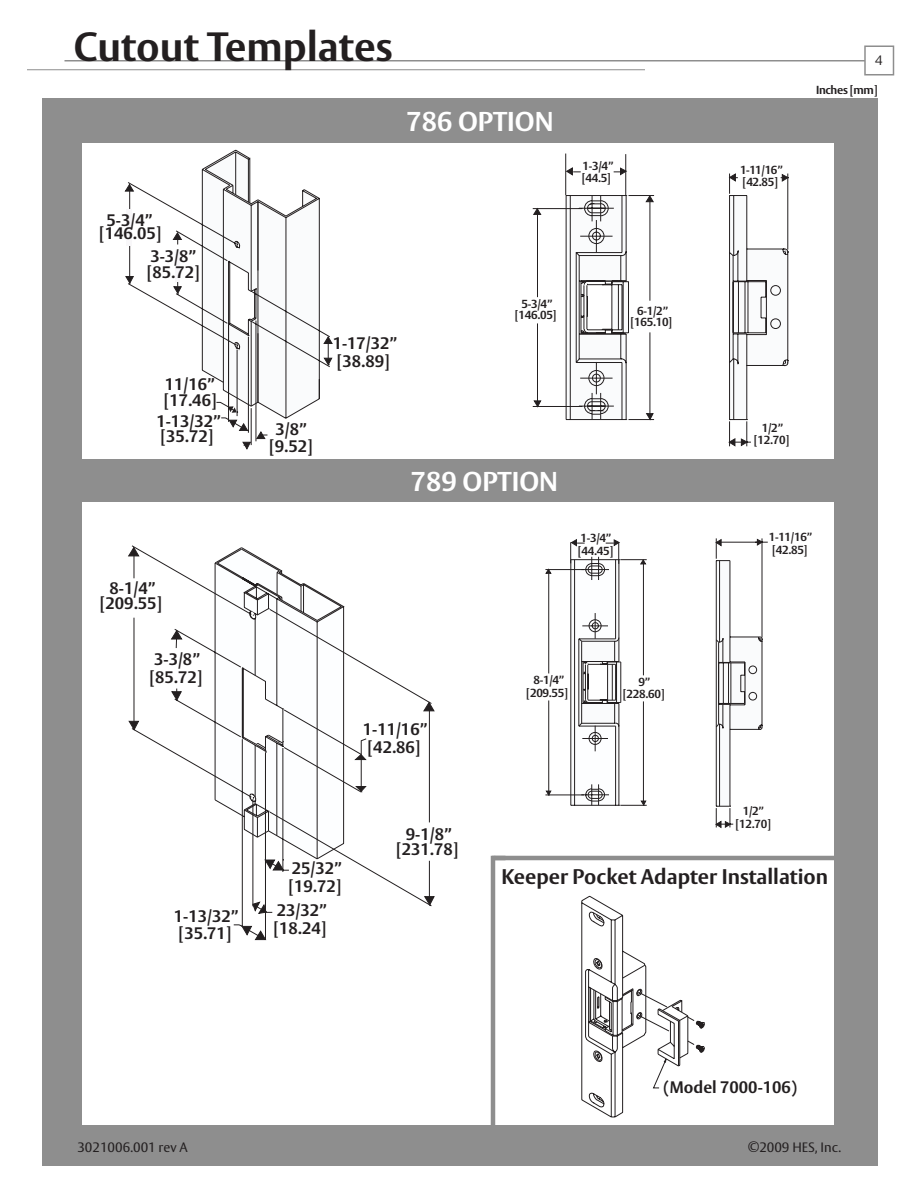
<style>
.page{position:relative;width:918px;height:1188px;background:#fff}
.page>*{position:absolute;margin:0;border:0;box-sizing:border-box;transform-origin:0 0}
.t1{font:700 40.5px "ASSA Vesta";color:#231f20}
.t2{font:700 27px "ASSA Vesta";color:#fff}
.t3{font:700 21px "ASSA Vesta";color:#231f20}
.t4{font:700 16.5px/17.5px "ASSA Vesta";color:#231f20}
.t5{font:13.5px "ASSA Vesta";color:#231f20}
.t6{font:300 13.5px "ASSA Vesta";color:#231f20}
.t7{font:700 11.55px/11.6px "ASSA Vesta";letter-spacing:-.025em;color:#231f20;text-align:center}
</style>
<div class="page">
<div style="left:43px;top:98px;width:835px;height:1068px;background:#8e8e8e"></div>
<div style="left:82px;top:144px;width:752px;height:981px;background:#fff"></div>
<div style="left:75px;top:459px;width:765px;height:43px;background:#8e8e8e"></div>
<svg style="left:132px;top:545px;width:122px;height:382px"></svg>
<svg style="left:265px;top:606px;width:401px;height:483px"></svg>
<svg style="left:171px;top:691px;width:12px;height:11px"></svg>
<svg style="left:171px;top:629px;width:12px;height:11px"></svg>
<svg style="left:128px;top:720px;width:12px;height:11px"></svg>
<svg style="left:128px;top:546px;width:12px;height:11px"></svg>
<svg style="left:355px;top:785px;width:12px;height:7px"></svg>
<svg style="left:354px;top:753px;width:13px;height:8px"></svg>
<svg style="left:424px;top:896px;width:11px;height:11px"></svg>
<svg style="left:423px;top:701px;width:12px;height:11px"></svg>
<svg style="left:215px;top:549px;width:129px;height:322px"></svg>
<svg style="left:252px;top:901px;width:15px;height:13px"></svg>
<svg style="left:241px;top:925px;width:26px;height:16px"></svg>
<hr style="left:361px;top:740px;width:1px;height:51px;background:#231f20">
<svg style="left:360px;top:738px;width:7px;height:4px"></svg>
<svg style="left:545px;top:568px;width:189px;height:260px"></svg>
<hr style="left:548px;top:573px;width:1px;height:100px;background:#231f20">
<hr style="left:548px;top:700px;width:1px;height:92px;background:#231f20">
<hr style="left:720px;top:542px;width:48px;height:1px;background:#231f20">
<svg style="left:546px;top:569px;width:5px;height:5px"></svg>
<svg style="left:546px;top:791px;width:5px;height:5px"></svg>
<svg style="left:715px;top:821px;width:16px;height:7px"></svg>
<svg style="left:570px;top:538px;width:193px;height:269px"></svg>
<hr style="left:492px;top:856px;width:345px;height:4px;background:#8e8e8e">
<hr style="left:491px;top:856px;width:4px;height:299px;background:#8e8e8e">
<svg style="left:581px;top:895px;width:108px;height:223px"></svg>
<svg style="left:128px;top:149px;width:112px;height:221px"></svg>
<svg style="left:173px;top:286px;width:10px;height:9px"></svg>
<svg style="left:172px;top:231px;width:11px;height:10px"></svg>
<svg style="left:125px;top:275px;width:10px;height:10px"></svg>
<svg style="left:124px;top:183px;width:11px;height:9px"></svg>
<svg style="left:202px;top:152px;width:131px;height:298px"></svg>
<hr style="left:176px;top:254px;width:4px;height:27px;background:#f8f7f9">
<div style="left:126px;top:210px;width:6px;height:36px;background:#f8f7f9"></div>
<svg style="left:532px;top:195px;width:123px;height:225px"></svg>
<hr style="left:537px;top:213px;width:1px;height:84px;background:#231f20">
<hr style="left:537px;top:323px;width:1px;height:79px;background:#231f20">
<svg style="left:566px;top:195px;width:88px;height:225px"></svg>
<svg style="left:533px;top:208px;width:9px;height:7px"></svg>
<svg style="left:534px;top:400px;width:7px;height:8px"></svg>
<svg style="left:728px;top:173px;width:61px;height:273px"></svg>
<hr style="left:625px;top:154px;width:1px;height:42px;background:#231f20">
<hr style="left:565px;top:154px;width:1px;height:41px;background:#231f20">
<svg style="left:566px;top:167px;width:15px;height:9px"></svg>
<svg style="left:614px;top:167px;width:13px;height:8px"></svg>
<hr style="left:64px;top:60px;width:816px;height:2px;background:#8e8e8e">
<div style="left:864px;top:45px;width:30px;height:30px;background:#fff;border:2px solid #8e8e8e"></div>
<hr style="left:27px;top:69px;width:618px;height:1px;background:#8e8e8e">
<h1 class="t1" style="left:74px;top:22px;width:320px">Cutout Templates</h1>
<h2 class="t2" style="left:406px;top:105px;width:149px">786 OPTION</h2>
<p class="t4" style="left:99px;top:214px;width:64px;line-height:13.6px;text-align:center">5-3/4” [146.05]</p>
<p class="t4" style="left:147px;top:248px;width:54px;line-height:16.6px">3-3/8” [85.72]</p>
<p class="t4" style="left:164px;top:376px;width:54px;line-height:16.6px">11/16” [17.46]</p>
<p class="t4" style="left:156px;top:414px;width:66px;line-height:15.1px">1-13/32” [35.72]</p>
<p class="t4" style="left:269px;top:422px;width:45px;line-height:16.6px;text-align:center">3/8” [9.52]</p>
<p class="t4" style="left:333px;top:334px;width:66px;line-height:18.1px">1-17/32” [38.89]</p>
<p class="t7" style="left:515px;top:298px;width:43px">5-3/4” [146.05]</p>
<h2 class="t2" style="left:411px;top:465px;width:149px">789 OPTION</h2>
<p class="t7" style="left:582px;top:161px;width:33px;text-align:left">1-3/4” [44.5]</p>
<p class="t7" style="left:630px;top:305px;width:43px">6-1/2” [165.10]</p>
<p class="t4" style="left:100px;top:581px;width:64px;line-height:15.3px;text-align:center">8-1/4” [209.55]</p>
<p class="t4" style="left:149px;top:651px;width:54px">3-3/8” [85.72]</p>
<p class="t7" style="left:578px;top:532px;width:37px;line-height:12.9px;text-align:left">1-3/4” [44.45]</p>
<p class="t7" style="left:526px;top:674px;width:43px;line-height:12.9px">8-1/4” [209.55]</p>
<p class="t7" style="left:623px;top:676px;width:43px;line-height:12.5px">9” [228.60]</p>
<p class="t4" style="left:363px;top:721px;width:66px">1-11/16” [42.86]</p>
<p class="t4" style="left:396px;top:827px;width:64px;line-height:15.3px;text-align:center">9-1/8” [231.78]</p>
<p class="t7" style="left:740px;top:165px;width:44px;text-align:left">1-11/16” [42.85]</p>
<p class="t6" style="left:875px;top:52px;width:9px">4</p>
<p class="t7" style="left:816px;top:85px;width:63px">Inches [mm]</p>
<p class="t7" style="left:754px;top:423px;width:37px">1/2” [12.70]</p>
<p class="t7" style="left:769px;top:531px;width:45px;line-height:12.9px;text-align:left">1-11/16” [42.85]</p>
<p class="t7" style="left:736px;top:805px;width:37px;line-height:12.9px">1/2” [12.70]</p>
<p class="t4" style="left:288px;top:860px;width:55px">25/32” [19.72]</p>
<p class="t4" style="left:174px;top:908px;width:66px">1-13/32” [35.71]</p>
<p class="t4" style="left:273px;top:902px;width:55px">23/32” [18.24]</p>
<p class="t3" style="left:501px;top:864px;width:328px">Keeper Pocket Adapter Installation</p>
<p class="t4" style="left:664px;top:1079px;width:135px">(Model 7000-106)</p>
<p class="t5" style="left:77px;top:1139px;width:112px">3021006.001 rev A</p>
<p class="t5" style="left:748px;top:1139px;width:95px">©2009 HES, Inc.</p>
</div>
